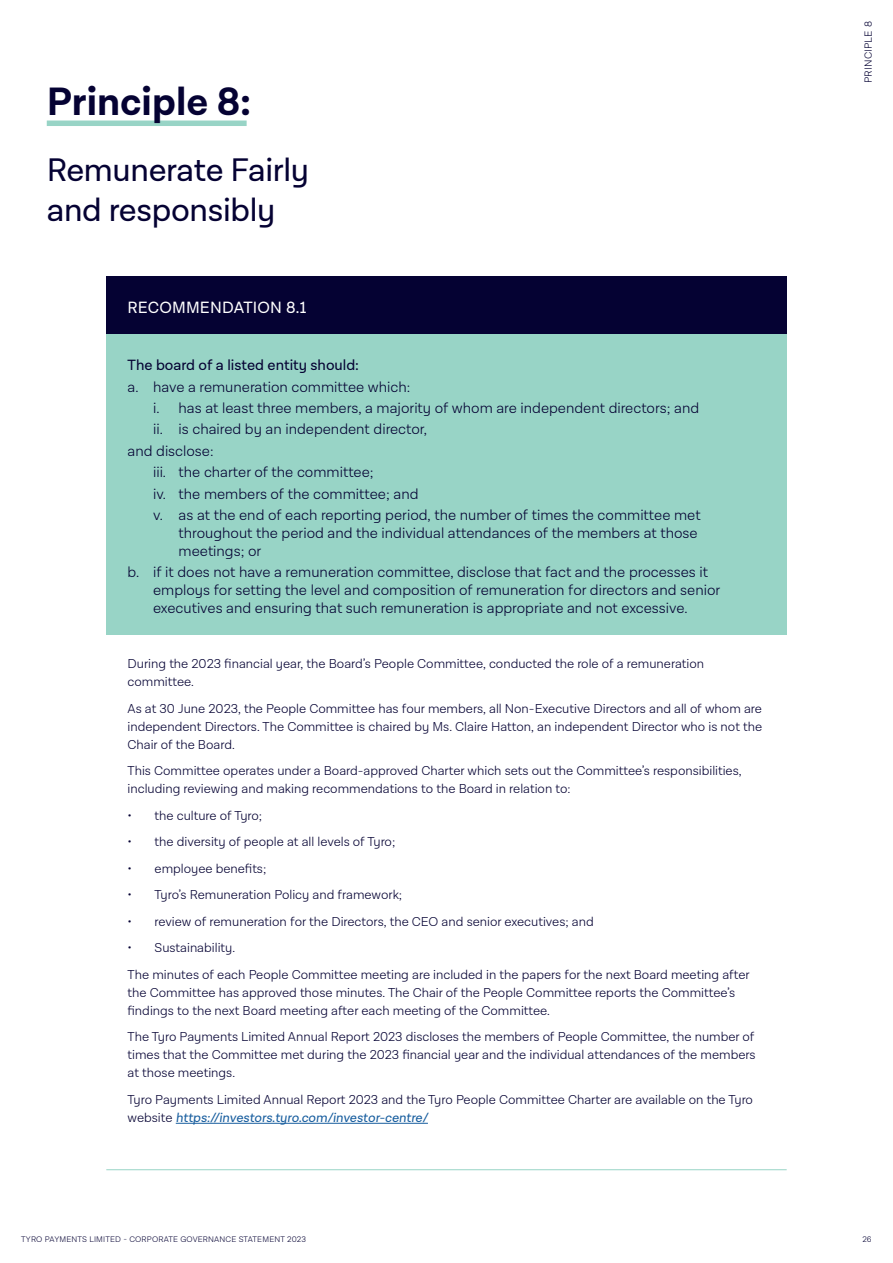
<style>
.page{position:relative;width:893px;height:1263px;background:#fff}
.page>*{position:absolute;margin:0;border:0;box-sizing:border-box;transform-origin:0 0}
._2021-H1{font:700 40.05px "Lota Grotesque Alt 3";color:#050233}
._2021-H1_Alternate{font:33px/40.5px "Lota Grotesque Alt 3";letter-spacing:-.01em;color:#050233}
._2021-H3_WHITE{font:16.5px "Lota Grotesque Alt 3";letter-spacing:.01em;color:#fff}
._2021-table_intro{font:300 15px/18px "Lota Grotesque Alt 3";color:#050233}
._2021-table_intro-2{font:15px "Lota Grotesque Alt 3";color:#050233}
._2020_StandardTable{font:300 13.2px/18px "Lota Grotesque Alt 3";color:#050233}
.t1{font:300 10.5px "Lota Grotesque Alt 3";letter-spacing:.02em;color:#050233}
.t2{font:300 8.25px "Lota Grotesque Alt 3";letter-spacing:.02em;color:#050233}
.s1{font-weight:400;color:#175d9e}
</style>
<div class="page">
<div style="left:47px;top:121px;width:200px;height:5px;background:#98d4c6"></div>
<div style="left:106px;top:276px;width:681px;height:59px;background:#050233"></div>
<div style="left:106px;top:335px;width:681px;height:300px;background:#98d4c6"></div>
<hr style="left:106px;top:1169px;width:681px;height:1px;background:#98d4c6">
<hr style="left:176px;top:1123px;width:252px;height:1px;background:#175d9e">
<p class="_2021-H1" style="left:47px;top:78px;width:206px">Principle 8:</p>
<p class="_2021-H1_Alternate" style="left:47px;top:150px;width:264px">Remunerate Fairly and responsibly</p>
<p class="_2021-H3_WHITE" style="left:128px;top:299px;width:180px">RECOMMENDATION 8.1</p>
<p class="_2021-table_intro-2" style="left:128px;top:357px;width:233px">The board of a listed entity should:</p>
<p class="_2021-table_intro" style="left:128px;top:378px;width:284px">a. have a remuneration committee which:</p>
<p class="_2021-table_intro" style="left:153px;top:399px;width:548px">i. has at least three members, a majority of whom are independent directors; and</p>
<p class="_2021-table_intro" style="left:153px;top:420px;width:276px">ii. is chaired by an independent director,</p>
<p class="_2021-table_intro" style="left:128px;top:442px;width:88px">and disclose:</p>
<p class="_2021-table_intro" style="left:153px;top:463px;width:222px">iii. the charter of the committee;</p>
<p class="_2021-table_intro" style="left:153px;top:485px;width:267px">iv. the members of the committee; and</p>
<p class="_2021-table_intro" style="left:179px;top:506px;width:524px;text-indent:-26px">v. as at the end of each reporting period, the number of times the committee met throughout the period and the individual attendances of the members at those meetings; or</p>
<p class="_2021-table_intro" style="left:153px;top:563px;width:569px;text-indent:-26px">b. if it does not have a remuneration committee, disclose that fact and the processes it employs for setting the level and composition of remuneration for directors and senior executives and ensuring that such remuneration is appropriate and not excessive.</p>
<p class="_2020_StandardTable" style="left:128px;top:655px;width:578px">During the 2023 financial year, the Board’s People Committee, conducted the role of a remuneration committee.</p>
<p class="_2020_StandardTable" style="left:128px;top:700px;width:636px;text-align:justify">As at 30 June 2023, the People Committee has four members, all Non-Executive Directors and all of whom are independent Directors. The Committee is chaired by Ms. Claire Hatton, an independent Director who is not the Chair of the Board.</p>
<p class="_2020_StandardTable" style="left:128px;top:762px;width:616px">This Committee operates under a Board-approved Charter which sets out the Committee’s responsibilities, including reviewing and making recommendations to the Board in relation to:</p>
<p class="_2020_StandardTable" style="left:128px;top:807px;width:136px">• the culture of Tyro;</p>
<p class="_2020_StandardTable" style="left:128px;top:833px;width:269px">• the diversity of people at all levels of Tyro;</p>
<p class="_2020_StandardTable" style="left:128px;top:860px;width:140px">• employee benefits;</p>
<p class="_2020_StandardTable" style="left:128px;top:886px;width:276px">• Tyro’s Remuneration Policy and framework;</p>
<p class="_2020_StandardTable" style="left:128px;top:913px;width:468px">• review of remuneration for the Directors, the CEO and senior executives; and</p>
<p class="_2020_StandardTable" style="left:128px;top:939px;width:109px">• Sustainability.</p>
<p class="_2020_StandardTable" style="left:128px;top:966px;width:624px">The minutes of each People Committee meeting are included in the papers for the next Board meeting after the Committee has approved those minutes. The Chair of the People Committee reports the Committee’s findings to the next Board meeting after each meeting of the Committee.</p>
<p class="_2020_StandardTable" style="left:128px;top:1028px;width:630px;text-align:justify">The Tyro Payments Limited Annual Report 2023 discloses the members of People Committee, the number of times that the Committee met during the 2023 financial year and the individual attendances of the members at those meetings.</p>
<p class="_2020_StandardTable" style="left:128px;top:1091px;width:627px">Tyro Payments Limited Annual Report 2023 and the Tyro People Committee Charter are available on the Tyro website <span class="s1">https://investors.tyro.com/investor-centre/</span></p>
<p class="t1" style="left:862px;top:83px;width:63px;rotate:-90deg">PRINCIPLE 8</p>
<p class="t2" style="left:21px;top:1234px;width:286px">TYRO PAYMENTS LIMITED - CORPORATE GOVERNANCE STATEMENT 2023</p>
<p class="t2" style="left:862px;top:1234px;width:11px">26</p>
</div>
